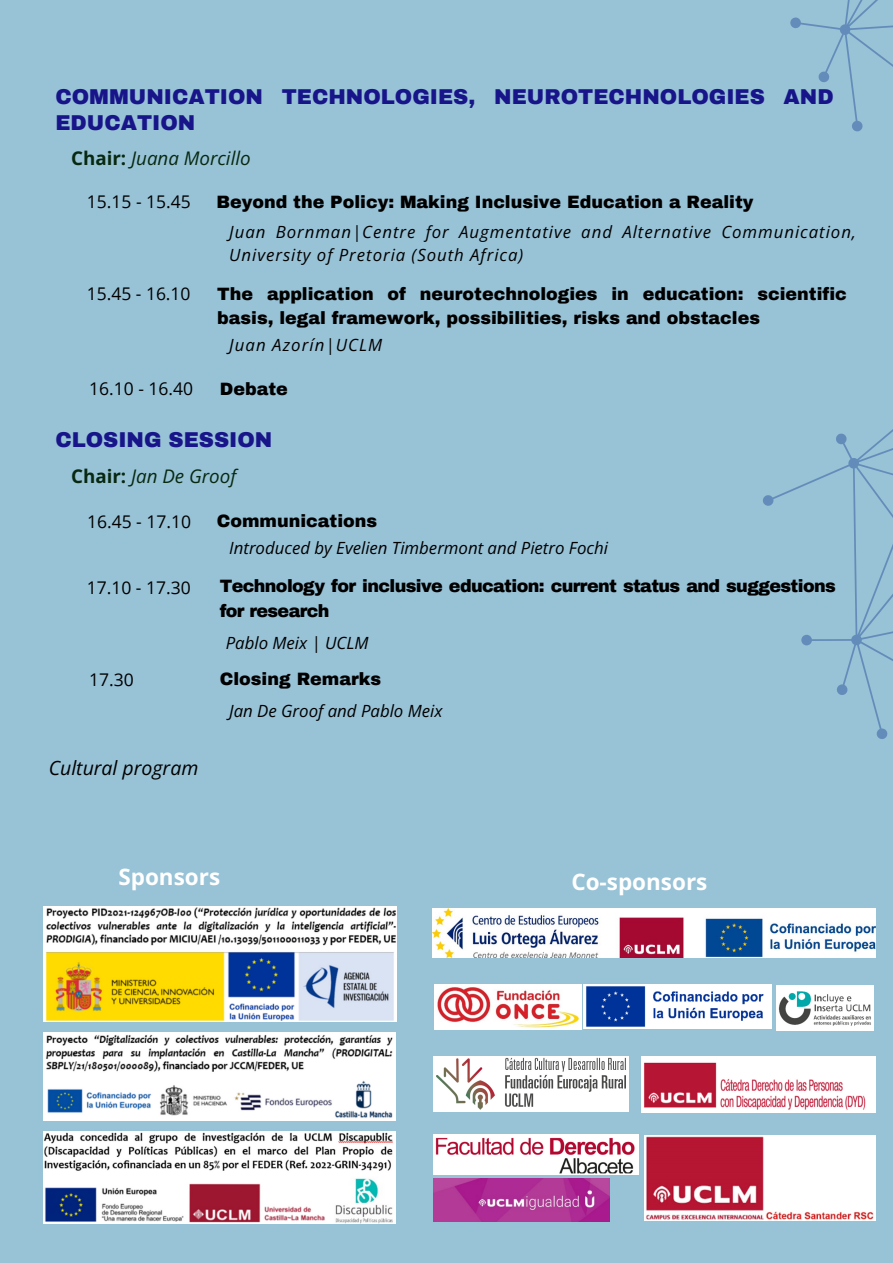
<style>
.page{position:relative;width:893px;height:1263px;background:#fff}
.page>*{position:absolute;margin:0;border:0;box-sizing:border-box;transform-origin:0 0}
.t1{font:700 22.5px "Open Sans";color:#fff}
.t2{font:900 21px/25.3px "Archivo";color:#171589}
.t3{font:italic 19.5px "Open Sans";color:#000}
.t4{font:italic 18.75px "Open Sans";color:#072911}
.t5{font:900 17.48px/24.2px "Archivo";color:#000}
.t6{font:900 17.48px/24.2px "Archivo";letter-spacing:-.035em;color:#000}
.t7{font:17.48px "Open Sans";color:#000}
.t8{font:italic 16.8px/23.1px "Open Sans";letter-spacing:.055em;color:#000}
.t9{font:italic 16.8px "Open Sans";color:#000}
.s1{font-weight:700;font-style:normal}
</style>
<div class="page">
<div style="left:1px;top:0;width:892px;height:1263px;background:#98c2d6"></div>
<svg style="left:790px;top:0;width:103px;height:132px"></svg>
<svg style="left:763px;top:429px;width:130px;height:521px"></svg>
<img style="left:43px;top:907px;width:353px;height:115px">
<img style="left:43px;top:1032px;width:353px;height:88px">
<img style="left:43px;top:1131px;width:353px;height:92px">
<img style="left:435px;top:985px;width:146px;height:44px">
<img style="left:584px;top:984px;width:187px;height:45px">
<img style="left:776px;top:985px;width:97px;height:46px">
<img style="left:433px;top:908px;width:442px;height:49px">
<img style="left:644px;top:1135px;width:231px;height:85px">
<img style="left:434px;top:1179px;width:175px;height:42px">
<img style="left:641px;top:1056px;width:234px;height:57px">
<img style="left:433px;top:1135px;width:206px;height:39px">
<img style="left:433px;top:1057px;width:196px;height:54px">
<p class="t2" style="left:55px;top:85px;width:780px">COMMUNICATION TECHNOLOGIES, NEUROTECHNOLOGIES AND<br>EDUCATION</p>
<p class="t4" style="left:71px;top:145px;width:181px"><span class="s1">Chair:</span> Juana Morcillo</p>
<p class="t7" style="left:87px;top:190px;width:105px">15.15 - 15.45</p>
<p class="t5" style="left:217px;top:190px;width:538px">Beyond the Policy: Making Inclusive Education a Reality</p>
<p class="t8" style="left:229px;top:220px;width:628px">Juan Bornman|Centre for Augmentative and Alternative Communication,<br>University of Pretoria (South Africa)</p>
<p class="t7" style="left:87px;top:282px;width:105px">15.45 - 16.10</p>
<p class="t5" style="left:217px;top:282px;width:631px">The application of neurotechnologies in education: scientific basis, legal framework, possibilities, risks and obstacles</p>
<h1 class="t8" style="left:229px;top:333px;width:154px">Juan Azorín|UCLM</h1>
<p class="t7" style="left:89px;top:376px;width:105px">16.10 - 16.40</p>
<h3 class="t5" style="left:220px;top:377px;width:69px">Debate</h3>
<p class="t2" style="left:55px;top:428px;width:218px">CLOSING SESSION</p>
<p class="t4" style="left:71px;top:462px;width:167px"><span class="s1">Chair:</span> Jan De Groof</p>
<p class="t7" style="left:87px;top:509px;width:105px">16.45 - 17.10</p>
<p class="t5" style="left:217px;top:509px;width:162px">Communications</p>
<p class="t9" style="left:229px;top:536px;width:380px">Introduced by Evelien Timbermont and Pietro Fochi</p>
<p class="t7" style="left:87px;top:575px;width:105px">17.10 - 17.30</p>
<p class="t6" style="left:220px;top:574px;width:617px">Technology for inclusive education: current status and suggestions for research</p>
<p class="t9" style="left:226px;top:631px;width:144px">Pablo Meix | UCLM</p>
<h3 class="t7" style="left:89px;top:667px;width:46px">17.30</h3>
<h2 class="t5" style="left:220px;top:667px;width:163px">Closing Remarks</h2>
<h2 class="t9" style="left:229px;top:699px;width:215px">Jan De Groof and Pablo Meix</h2>
<p class="t3" style="left:49px;top:754px;width:151px">Cultural program</p>
<p class="t1" style="left:118px;top:861px;width:103px">Sponsors</p>
<p class="t1" style="left:571px;top:866px;width:138px">Co-sponsors</p>
</div>
